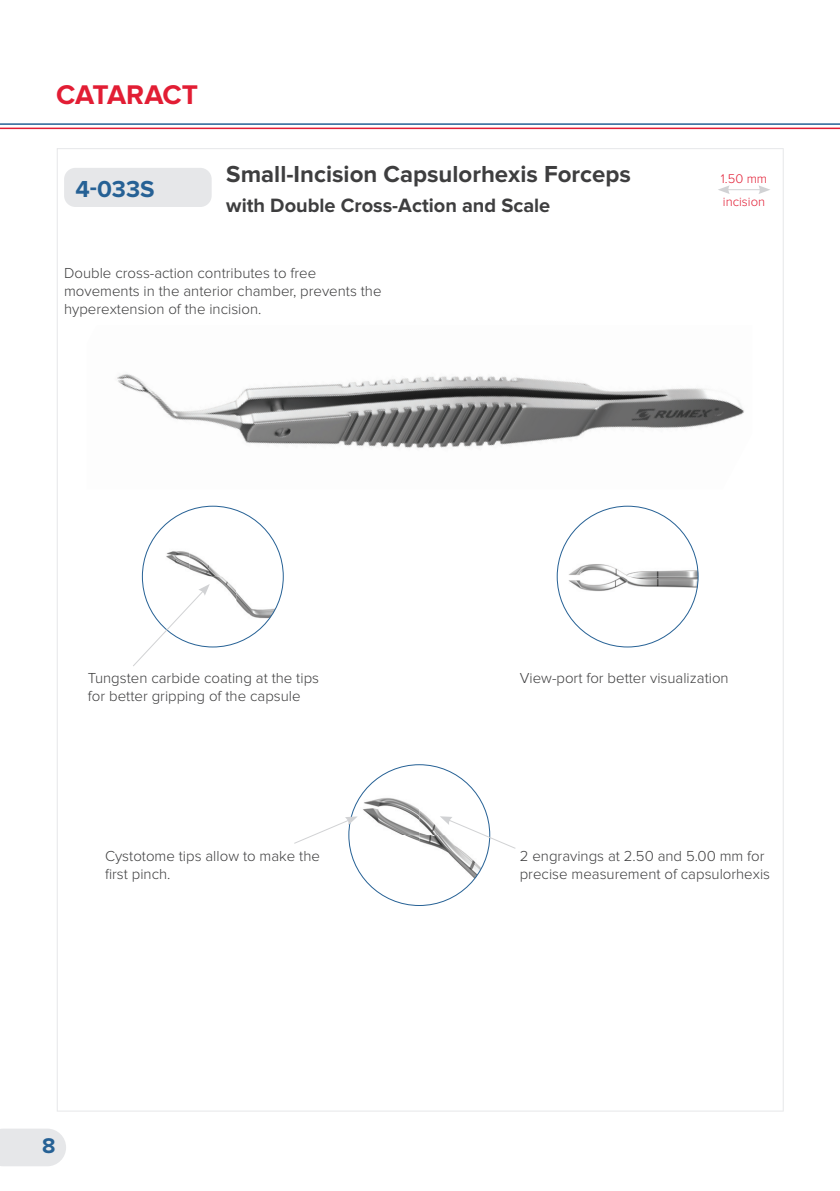
<style>
.page{position:relative;width:840px;height:1191px;background:#fff}
.page>*{position:absolute;margin:0;border:0;box-sizing:border-box;transform-origin:0 0}
.t1{font:700 28px "Proxima Nova";letter-spacing:-.005em;color:#e21d34}
.t2{font:700 24px "Proxima Nova";color:#3e3e3f}
.t3{font:700 24px "Proxima Nova";color:#266195}
.t4{font:700 22px "Proxima Nova";color:#266195}
.t5{font:700 20px "Proxima Nova";color:#3e3e3f}
.t6{font:300 15px/18px "Proxima Nova";color:#3e3e3f}
.t7{font:300 13px/23.2px "Proxima Nova";color:#e21d34}
</style>
<div class="page">
<div style="left:0;top:1129px;width:66px;height:37px;background:#e6e7e9"></div>
<hr style="left:0;top:128px;width:839px;height:1px;background:#e21d34">
<hr style="left:0;top:123px;width:839px;height:2px;background:#266195">
<div style="left:64px;top:168px;width:147px;height:39px;background:#e6e7e9;border-radius:11px"></div>
<img style="left:117px;top:374px;width:627px;height:75px">
<img style="left:142px;top:510px;width:47px;height:59px">
<img style="left:189px;top:506px;width:47px;height:141px">
<img style="left:236px;top:510px;width:47px;height:133px">
<img style="left:558px;top:506px;width:139px;height:141px">
<img style="left:350px;top:764px;width:139px;height:141px">
<svg style="left:133px;top:584px;width:77px;height:82px"></svg>
<svg style="left:294px;top:816px;width:63px;height:28px"></svg>
<svg style="left:439px;top:816px;width:77px;height:33px"></svg>
<hr style="left:726px;top:189px;width:35px;height:1px;background:#d1d2d4">
<svg style="left:758px;top:185px;width:12px;height:9px"></svg>
<svg style="left:718px;top:185px;width:11px;height:9px"></svg>
<h1 class="t1" style="left:56px;top:79px;width:143px">CATARACT</h1>
<h2 class="t3" style="left:75px;top:175px;width:80px">4-033S</h2>
<h2 class="t2" style="left:226px;top:160px;width:406px">Small-Incision Capsulorhexis Forceps</h2>
<h3 class="t5" style="left:226px;top:193px;width:325px">with Double Cross-Action and Scale</h3>
<p class="t6" style="left:64px;top:264px;width:319px">Double cross-action contributes to free movements in the anterior chamber, prevents the hyperextension of the incision.</p>
<p class="t7" style="left:720px;top:167px;width:48px">1.50 mm incision</p>
<p class="t6" style="left:88px;top:668px;width:232px">Tungsten carbide coating at the tips for better gripping of the capsule</p>
<p class="t6" style="left:519px;top:668px;width:210px">View-port for better visualization</p>
<p class="t6" style="left:105px;top:847px;width:216px">Cystotome tips allow to make the first pinch.</p>
<p class="t6" style="left:519px;top:847px;width:252px">2 engravings at 2.50 and 5.00 mm for precise measurement of capsulorhexis</p>
<h3 class="t4" style="left:42px;top:1133px;width:15px">8</h3>
</div>
